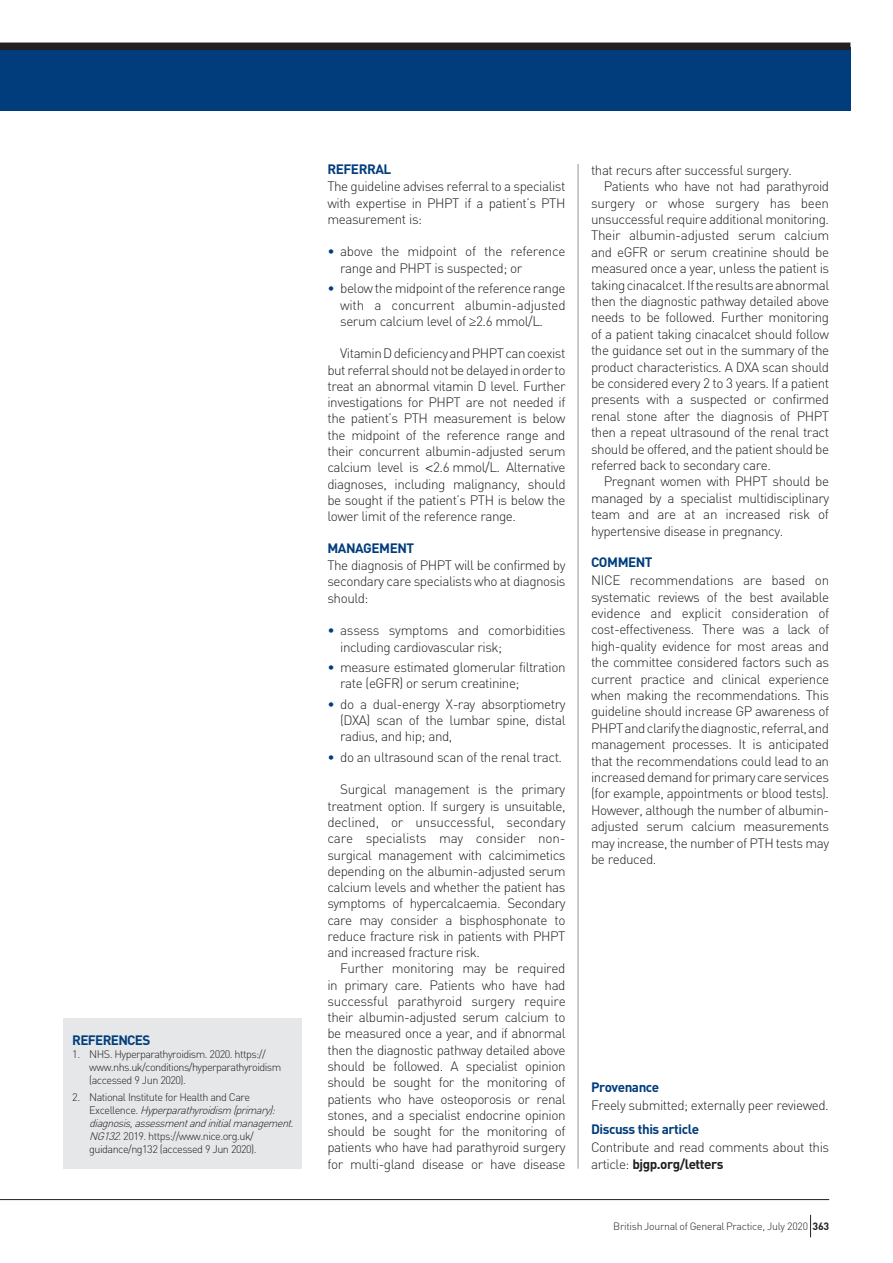
<style>
.page{position:relative;width:893px;height:1263px;background:#fff}
.page>*{position:absolute;margin:0;border:0;box-sizing:border-box;transform-origin:0 0}
.t1{font:300 13.5px/16.2px "DIN";letter-spacing:-.035em;color:#231f20;text-align:justify}
.t2{font:700 13.5px "DIN";letter-spacing:-.035em;color:#013d7d}
.t3{font:300 10.8px/13px "DIN";letter-spacing:-.05em;color:#231f20}
.t4{font:300 10.5px "DIN";letter-spacing:-.025em;color:#231f20}
.s1{font-style:italic}
.s2{color:#013d7d}
.s3{font-family:"Helvetica"}
.s4{font-weight:700}
</style>
<div class="page">
<hr style="left:578px;top:164px;width:1px;height:1005px;background:#939598">
<hr style="left:0;top:1199px;width:829px;height:1px;background:#231f20">
<svg style="left:810px;top:1215px;width:1px;height:22px"></svg>
<div style="left:0;top:48px;width:850px;height:63px;background:#013d7d"></div>
<div style="left:0;top:43px;width:850px;height:7px;background:#231f20"></div>
<div style="left:64px;top:1018px;width:238px;height:151px;background:#e6e7e9"></div>
<p class="t2" style="left:72px;top:1031px;width:80px">REFERENCES</p>
<p class="t3" style="left:89px;top:1047px;width:194px;text-indent:-17px">1. NHS. Hyperparathyroidism. 2020. https:// www.nhs.uk/conditions/hyperparathyroidism (accessed 9 Jun 2020).</p>
<p class="t3" style="left:89px;top:1090px;width:209px;text-indent:-17px">2. National Institute for Health and Care<br>E x c e l l e n c e . <span class="s1">Hyperparathyroidism (primary): diagnosis,assessmentandinitialmanagement.<br>NG132</span>. 2019. https://www.nice.org.uk/ guidance/ng132 (accessed 9 Jun 2020).</p>
<p class="t2" style="left:327px;top:160px;width:65px">REFERRAL</p>
<p class="t1" style="left:327px;top:178px;width:240px">The guideline advises referral to a specialist with expertise in PHPT if a patient’s PTH measurement is:</p>
<p class="t1" style="left:340px;top:243px;width:227px;text-indent:-13px"><span class="s2">•</span> above the midpoint of the reference range and PHPT is suspected; or</p>
<p class="t1" style="left:340px;top:280px;width:227px;text-indent:-13px"><span class="s2">•</span> below the midpoint of the reference range with a concurrent albumin-adjusted serum calcium level of <span class="s3">≥</span>2.6 mmol/L.</p>
<p class="t1" style="left:327px;top:345px;width:240px;text-indent:13px">Vitamin D deficiency and PHPT can coexist but referral should not be delayed in order to treat an abnormal vitamin D level. Further investigations for PHPT are not needed if the patient’s PTH measurement is below the midpoint of the reference range and their concurrent albumin-adjusted serum calcium level is <span class="s3">&lt;</span>2.6 mmol/L. Alternative diagnoses, including malignancy, should be sought if the patient’s PTH is below the lower limit of the reference range.</p>
<p class="t2" style="left:327px;top:539px;width:88px">MANAGEMENT</p>
<p class="t1" style="left:327px;top:557px;width:240px">The diagnosis of PHPT will be confirmed by secondary care specialists who at diagnosis should:</p>
<p class="t1" style="left:340px;top:622px;width:227px;text-indent:-13px"><span class="s2">•</span> assess symptoms and comorbidities including cardiovascular risk;</p>
<p class="t1" style="left:340px;top:659px;width:227px;text-indent:-13px"><span class="s2">•</span> measure estimated glomerular filtration rate (eGFR) or serum creatinine;</p>
<p class="t1" style="left:340px;top:696px;width:227px;text-indent:-13px"><span class="s2">•</span> do a dual-energy X-ray absorptiometry (DXA) scan of the lumbar spine, distal radius, and hip; and,</p>
<p class="t1" style="left:327px;top:749px;width:236px"><span class="s2">•</span> do an ultrasound scan of the renal tract.</p>
<p class="t1" style="left:327px;top:781px;width:240px;text-indent:13px">Surgical management is the primary treatment option. If surgery is unsuitable, declined, or unsuccessful, secondary care specialists may consider non&shy;surgical management with calcimimetics depending on the albumin-adjusted serum calcium levels and whether the patient has symptoms of hypercalcaemia. Secondary care may consider a bisphosphonate to reduce fracture risk in patients with PHPT and increased fracture risk.</p>
<p class="t1" style="left:327px;top:960px;width:240px;text-indent:13px">Further monitoring may be required in primary care. Patients who have had successful parathyroid surgery require their albumin-adjusted serum calcium to be measured once a year, and if abnormal then the diagnostic pathway detailed above should be followed. A specialist opinion should be sought for the monitoring of patients who have osteoporosis or renal stones, and a specialist endocrine opinion should be sought for the monitoring of patients who have had parathyroid surgery for multi-gland disease or have disease</p>
<p class="t1" style="left:591px;top:162px;width:203px">that recurs after successful surgery.</p>
<p class="t1" style="left:604px;top:178px;width:227px">Patients who have not had parathyroid</p>
<p class="t1" style="left:591px;top:194px;width:240px">surgery or whose surgery has been</p>
<p class="t1" style="left:591px;top:211px;width:240px">unsuccessful require additional monitoring.</p>
<p class="t1" style="left:591px;top:227px;width:240px">Their albumin-adjusted serum calcium</p>
<p class="t1" style="left:591px;top:244px;width:240px">and eGFR or serum creatinine should be</p>
<p class="t1" style="left:591px;top:260px;width:240px">measured once a year, unless the patient is</p>
<p class="t1" style="left:591px;top:276px;width:240px">taking cinacalcet. If the results are abnormal</p>
<p class="t1" style="left:591px;top:293px;width:240px">then the diagnostic pathway detailed above</p>
<p class="t1" style="left:591px;top:309px;width:240px">needs to be followed. Further monitoring</p>
<p class="t1" style="left:591px;top:326px;width:240px">of a patient taking cinacalcet should follow</p>
<p class="t1" style="left:591px;top:342px;width:240px">the guidance set out in the summary of the</p>
<p class="t1" style="left:591px;top:358px;width:240px">product characteristics. A DXA scan should</p>
<p class="t1" style="left:591px;top:375px;width:240px">be considered every 2 to 3 years. If a patient</p>
<p class="t1" style="left:591px;top:391px;width:240px">presents with a suspected or confirmed</p>
<p class="t1" style="left:591px;top:408px;width:240px">renal stone after the diagnosis of PHPT</p>
<p class="t1" style="left:591px;top:424px;width:240px">then a repeat ultrasound of the renal tract</p>
<p class="t1" style="left:591px;top:440px;width:240px">should be offered, and the patient should be</p>
<p class="t1" style="left:591px;top:457px;width:181px">referred back to secondary care.</p>
<p class="t1" style="left:604px;top:473px;width:227px">Pregnant women with PHPT should be</p>
<p class="t1" style="left:591px;top:490px;width:240px">managed by a specialist multidisciplinary</p>
<p class="t1" style="left:591px;top:506px;width:240px">team and are at an increased risk of</p>
<p class="t1" style="left:591px;top:523px;width:194px">hypertensive disease in pregnancy.</p>
<p class="t2" style="left:591px;top:554px;width:63px">COMMENT</p>
<p class="t1" style="left:591px;top:572px;width:240px">NICE recommendations are based on systematic reviews of the best available evidence and explicit consideration of cost-effectiveness. There was a lack of high-quality evidence for most areas and the committee considered factors such as current practice and clinical experience when making the recommendations. This guideline should increase GP awareness of PHPT and clarify the diagnostic, referral, and management processes. It is anticipated that the recommendations could lead to an increased demand for primary care services (for example, appointments or blood tests).<br>However, although the number of albumin&shy;adjusted serum calcium measurements may increase, the number of PTH tests may be reduced.</p>
<p class="t2" style="left:591px;top:1078px;width:70px">Provenance</p>
<p class="t1" style="left:591px;top:1097px;width:239px">Freely submitted; externally peer reviewed.</p>
<p class="t2" style="left:591px;top:1120px;width:110px">Discuss this article</p>
<p class="t1" style="left:591px;top:1139px;width:240px;line-height:16.6px">Contribute and read comments about this article: <span class="s4">bjgp.org/letters</span></p>
<p class="t4" style="left:613px;top:1219px;width:217px">British Journal of General Practice, July 2020 <span class="s4">363</span></p>
</div>
